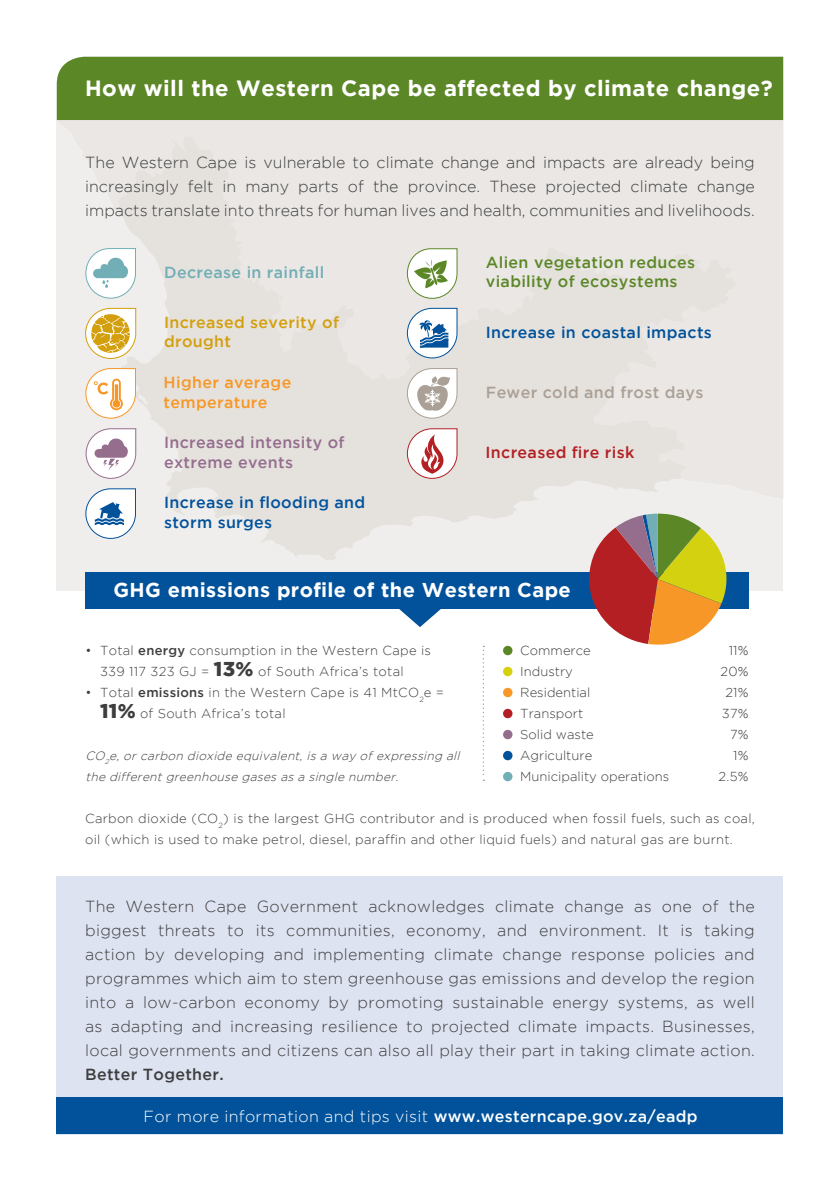
<style>
.page{position:relative;width:840px;height:1191px;background:#fff}
.page>*{position:absolute;margin:0;border:0;box-sizing:border-box;transform-origin:0 0}
.t1{font:700 22px "Gotham";letter-spacing:.02em;color:#fff}
.t2{font:700 20px "Gotham";letter-spacing:.02em;color:#fff}
.t3{font:300 16px/24px "Gotham";letter-spacing:.01em;color:#3e3e3f;text-align:justify}
.Headers{font:300 16px "Gotham";letter-spacing:.02em;color:#fff}
.Headers-2{font:500 16px/19.2px "Gotham";letter-spacing:.02em;color:#01529b}
.Headers-3{font:500 16px/19.2px "Gotham";letter-spacing:.02em;color:#5c8727}
.Headers-4{font:500 16px/19.2px "Gotham";letter-spacing:.02em;color:#956e8e}
.Headers-5{font:500 16px/19.2px "Gotham";letter-spacing:.02em;color:#d49f0c}
.Headers-6{font:500 16px/19.2px "Gotham";letter-spacing:.02em;color:#f79727}
.Headers-7{font:500 16px "Gotham";letter-spacing:.02em;color:#aba095}
.t4{font:500 16px "Gotham";letter-spacing:.02em;color:#72aeb6}
.Headers-8{font:500 16px "Gotham";letter-spacing:.02em;color:#b31f23}
.t5{font:300 13px/21px "Gotham";letter-spacing:.02em;color:#3e3e3f}
.t6{font:300 13px "Gotham";color:#3e3e3f}
.t7{font:italic 300 12px/21px "Gotham";color:#3e3e3f}
.s1{font-weight:500}
.s2{font-weight:900;font-size:20px}
</style>
<div class="page">
<div style="left:57px;top:120px;width:725px;height:470px;background:#eae7e4"></div>
<div style="left:57px;top:876px;width:725px;height:258px;background:#dee3f1"></div>
<div style="left:57px;top:57px;width:725px;height:63px;background:#5c8727"></div>
<svg style="left:482px;top:646px;width:2px;height:135px"></svg>
<svg style="left:396px;top:608px;width:47px;height:19px"></svg>
<div style="left:503px;top:646px;width:9px;height:9px;background:#5c8727;border-radius:50%"></div>
<div style="left:503px;top:667px;width:9px;height:9px;background:#d4d110;border-radius:50%"></div>
<div style="left:503px;top:688px;width:9px;height:9px;background:#f79727;border-radius:50%"></div>
<div style="left:503px;top:709px;width:9px;height:9px;background:#b31f23;border-radius:50%"></div>
<div style="left:503px;top:730px;width:9px;height:9px;background:#956e8e;border-radius:50%"></div>
<div style="left:503px;top:751px;width:9px;height:9px;background:#01529b;border-radius:50%"></div>
<div style="left:503px;top:772px;width:9px;height:9px;background:#72aeb6;border-radius:50%"></div>
<div style="left:85px;top:571px;width:663px;height:37px;background:#01529b"></div>
<svg style="left:85px;top:247px;width:51px;height:52px"></svg>
<svg style="left:85px;top:307px;width:52px;height:52px"></svg>
<svg style="left:85px;top:367px;width:51px;height:52px"></svg>
<svg style="left:85px;top:428px;width:52px;height:51px"></svg>
<div style="left:57px;top:1097px;width:725px;height:37px;background:#01529b"></div>
<svg style="left:85px;top:488px;width:51px;height:51px"></svg>
<svg style="left:406px;top:248px;width:52px;height:51px"></svg>
<svg style="left:406px;top:307px;width:52px;height:52px"></svg>
<svg style="left:406px;top:428px;width:52px;height:51px"></svg>
<svg style="left:406px;top:367px;width:52px;height:52px"></svg>
<svg style="left:584px;top:513px;width:148px;height:132px"></svg>
<p class="t1" style="left:85px;top:76px;width:688px">How will the Western Cape be affected by climate change?</p>
<p class="t3" style="left:85px;top:150px;width:671px">The Western Cape is vulnerable to climate change and impacts are already being increasingly felt in many parts of the province. These projected climate change impacts translate into threats for human lives and health, communities and livelihoods.</p>
<p class="t4" style="left:164px;top:263px;width:161px">Decrease in rainfall</p>
<p class="Headers-5" style="left:164px;top:313px;width:176px">Increased severity of drought</p>
<p class="Headers-6" style="left:163px;top:373px;width:129px">Higher average temperature</p>
<p class="Headers-4" style="left:164px;top:433px;width:182px">Increased intensity of extreme events</p>
<p class="Headers-2" style="left:164px;top:493px;width:202px">Increase in flooding and storm surges</p>
<p class="Headers-3" style="left:485px;top:253px;width:211px">Alien vegetation reduces viability of ecosystems</p>
<p class="Headers-2" style="left:485px;top:322px;width:227px">Increase in coastal impacts</p>
<p class="Headers-7" style="left:485px;top:383px;width:219px">Fewer cold and frost days</p>
<p class="Headers-8" style="left:485px;top:443px;width:150px">Increased fire risk</p>
<p class="t2" style="left:113px;top:579px;width:458px">GHG emissions profile of the Western Cape</p>
<p class="t5" style="left:100px;top:640px;width:332px;text-indent:-15px">• Total <span class="s1">energy</span> consumption in the Western Cape is<br>339 117 323 GJ = <span class="s2">13%</span> of South Africa’s total</p>
<p class="t5" style="left:100px;top:682px;width:345px;text-indent:-15px">• Total <span class="s1">emissions</span> in the Western Cape is 41 MtCO<sub>2</sub>e =<br><span class="s2">11%</span> of South Africa’s total</p>
<p class="t7" style="left:85px;top:745px;width:378px">CO<sub>2</sub>e, or carbon dioxide equivalent, is a way of expressing all the different greenhouse gases as a single number.</p>
<p class="t6" style="left:520px;top:643px;width:72px">Commerce</p>
<p class="t6" style="left:520px;top:664px;width:54px">Industry</p>
<p class="t6" style="left:520px;top:685px;width:71px">Residential</p>
<p class="t6" style="left:520px;top:706px;width:64px">Transport</p>
<p class="t6" style="left:520px;top:727px;width:75px">Solid waste</p>
<p class="t6" style="left:520px;top:748px;width:73px">Agriculture</p>
<p class="t6" style="left:520px;top:769px;width:150px">Municipality operations</p>
<p class="t5" style="left:728px;top:640px;width:21px">11%</p>
<p class="t5" style="left:720px;top:661px;width:30px">20%</p>
<p class="t5" style="left:725px;top:682px;width:25px">21%</p>
<p class="t5" style="left:721px;top:703px;width:28px">37%</p>
<p class="t5" style="left:729px;top:724px;width:20px">7%</p>
<p class="t5" style="left:732px;top:745px;width:17px">1%</p>
<p class="t5" style="left:718px;top:766px;width:32px">2.5%</p>
<p class="t5" style="left:85px;top:808px;width:670px">Carbon dioxide (CO<sub>2</sub>) is the largest GHG contributor and is produced when fossil fuels, such as coal, oil (which is used to make petrol, diesel, paraffin and other liquid fuels) and natural gas are burnt.</p>
<p class="t3" style="left:85px;top:894px;width:671px">The Western Cape Government acknowledges climate change as one of the biggest threats to its communities, economy, and environment. It is taking action by developing and implementing climate change response policies and programmes which aim to stem greenhouse gas emissions and develop the region into a low-carbon economy by promoting sustainable energy systems, as well as adapting and increasing resilience to projected climate impacts. Businesses, local governments and citizens can also all play their part in taking climate action.<br><span class="s1">Better Together.</span></p>
<p class="Headers" style="left:143px;top:1107px;width:555px">For more information and tips visit <span class="s1">www.westerncape.gov.za/eadp</span></p>
</div>
